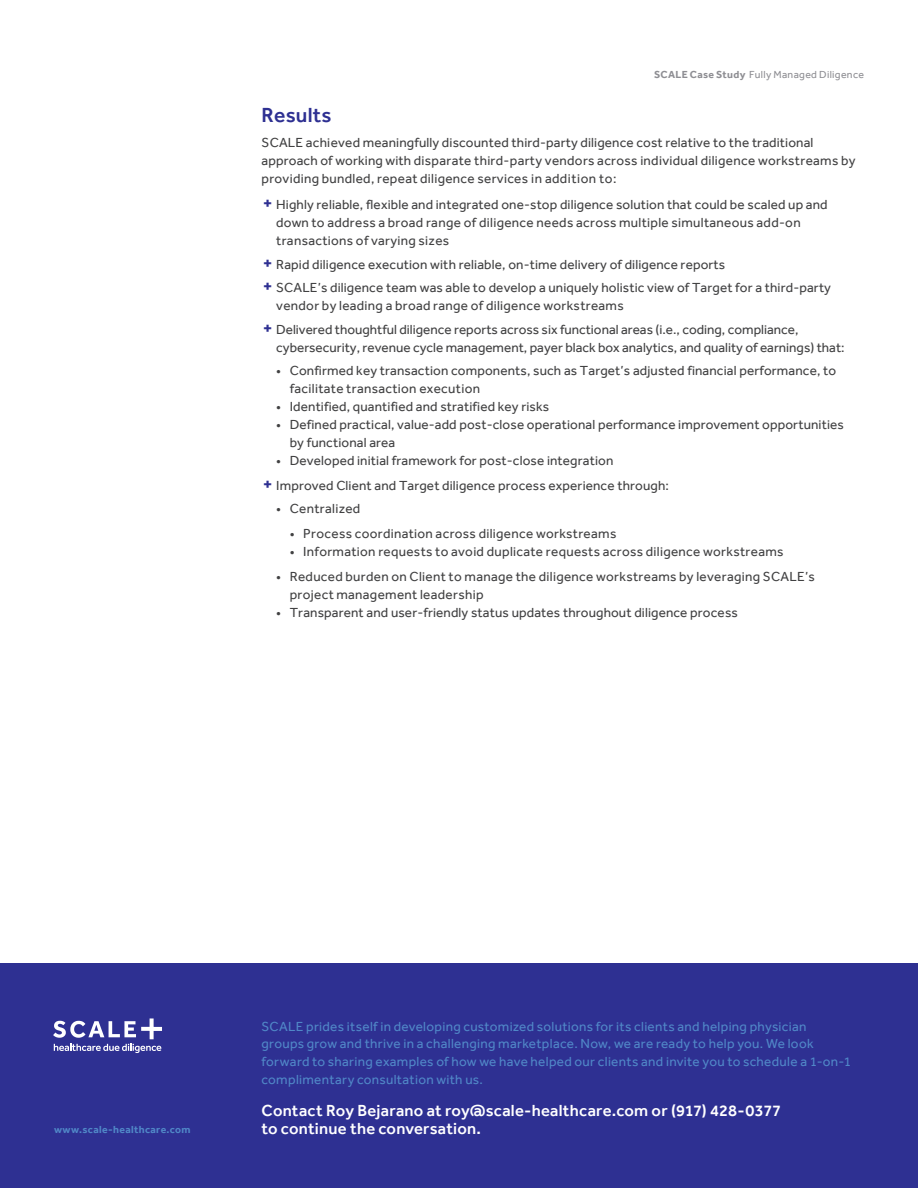
<style>
.page{position:relative;width:918px;height:1188px;background:#fff}
.page>*{position:absolute;margin:0;border:0;box-sizing:border-box;transform-origin:0 0}
.Headline_1{font:500 21px "Effra";letter-spacing:.01em;color:#2e3092}
.t1{font:500 16.5px "Effra";letter-spacing:.015em;color:#fff}
.Headline_1-2{font:13.5px/18px "Effra";letter-spacing:.01em;color:#414142}
.t2{font:13.5px/18px "Effra";letter-spacing:.025em;color:#5087c7}
.Footnote_-_rest{font:10.5px "Effra";letter-spacing:.03em;color:#8e8e93}
.t3{font:700 10.5px "Effra";letter-spacing:.035em;color:#5087c7}
.s1{font-weight:700}
.s2{font-style:inherit}
.s3{font-weight:700;font-size:18px;color:#2e3092}
</style>
<div class="page">
<div style="left:0;top:963px;width:918px;height:225px;background:#2e3092"></div>
<svg style="left:53px;top:1018px;width:109px;height:35px"></svg>
<p class="Footnote_-_rest" style="left:654px;top:68px;width:211px"><span class="s1">SCALE Case Study</span> Fully Managed Diligence</p>
<p class="Headline_1" style="left:262px;top:102px;width:72px">Results</p>
<p class="Headline_1-2" style="left:262px;top:133px;width:596px"><span class="s2">SCALE achieved m</span>eaningfully discounted third-party diligence cost relative to <span class="s2">the</span> traditional approach of working with disparate third-party vendors across individual diligence workstreams by providing bundled, repeat diligence services <span class="s2">in addition to:</span></p>
<p class="Headline_1-2" style="left:276px;top:196px;width:553px;text-indent:-14px"><span class="s3">+</span> Highly reliable, flexible and integrated one-stop diligence solution that could <span class="s2">be</span> scaled up and down to address a broad range <span class="s2">of</span> diligence needs across multiple simultaneous add-on transactions of varying sizes</p>
<p class="Headline_1-2" style="left:263px;top:252px;width:570px;line-height:23.4px"><span class="s3">+</span> Rapid diligence execution wi<span class="s2">th</span> reliable, on-time delivery of diligence reports<br><span class="s3">+</span> SCALE’s diligence team was able to develop a uniquely holistic view of Target for a third-party</p>
<p class="Headline_1-2" style="left:263px;top:294px;width:537px;line-height:23.4px;text-indent:13px">vendor by leading a broad range of diligence workstreams<br><span class="s3">+</span> Delivered thoughtful diligence reports across six functional areas (i.e., coding, compliance,</p>
<p class="Headline_1-2" style="left:276px;top:338px;width:570px">cybersecurity, revenue cycle management, payer black box analytics, and quality of earnings) that:</p>
<p class="Headline_1-2" style="left:290px;top:361px;width:548px;text-indent:-13px">• Confirmed key transaction components, such as Target’s adjusted financial performance, to facilitate transaction execution</p>
<p class="Headline_1-2" style="left:276px;top:397px;width:274px">• Identified, quantified and stratified key risks</p>
<p class="Headline_1-2" style="left:290px;top:415px;width:556px;text-indent:-13px">• Defined practical, value-add post-close operational performance improvement opportunities by functional area</p>
<p class="Headline_1-2" style="left:263px;top:448px;width:408px;line-height:24.8px;text-indent:14px">• Developed initial framework for post-close integration<br><span class="s3">+</span> Improved Client and Target diligence process experience through:</p>
<p class="Headline_1-2" style="left:276px;top:499px;width:86px">• Centralized</p>
<p class="Headline_1-2" style="left:290px;top:524px;width:328px">• Process coordination across diligence workstreams</p>
<p class="Headline_1-2" style="left:290px;top:542px;width:495px">• Information requests to avoid duplicate requests across diligence workstreams</p>
<p class="Headline_1-2" style="left:290px;top:567px;width:527px;text-indent:-14px">• Reduced burden on Client to manage the diligence workstreams by leveraging SCALE’s project management leadership</p>
<p class="Headline_1-2" style="left:276px;top:603px;width:463px">• Transparent and user-friendly status updates throughout diligence process</p>
<p class="t2" style="left:262px;top:1017px;width:591px">SCALE prides itself in developing customized solutions for its clients and helping physician groups grow and thrive in a challenging marketplace. Now, we are ready to help you. We look forward to sharing examples of how we have helped our clients and invite you to schedule a 1-on-1 complimentary consultation with us.</p>
<p class="t1" style="left:262px;top:1101px;width:521px">Contact Roy Bejarano at roy@scale-healthcare.com or (917) 428-0377</p>
<p class="t3" style="left:54px;top:1123px;width:138px">www.scale-healthcare.com</p>
<p class="t1" style="left:262px;top:1119px;width:221px">to continue the conversation.</p>
</div>
